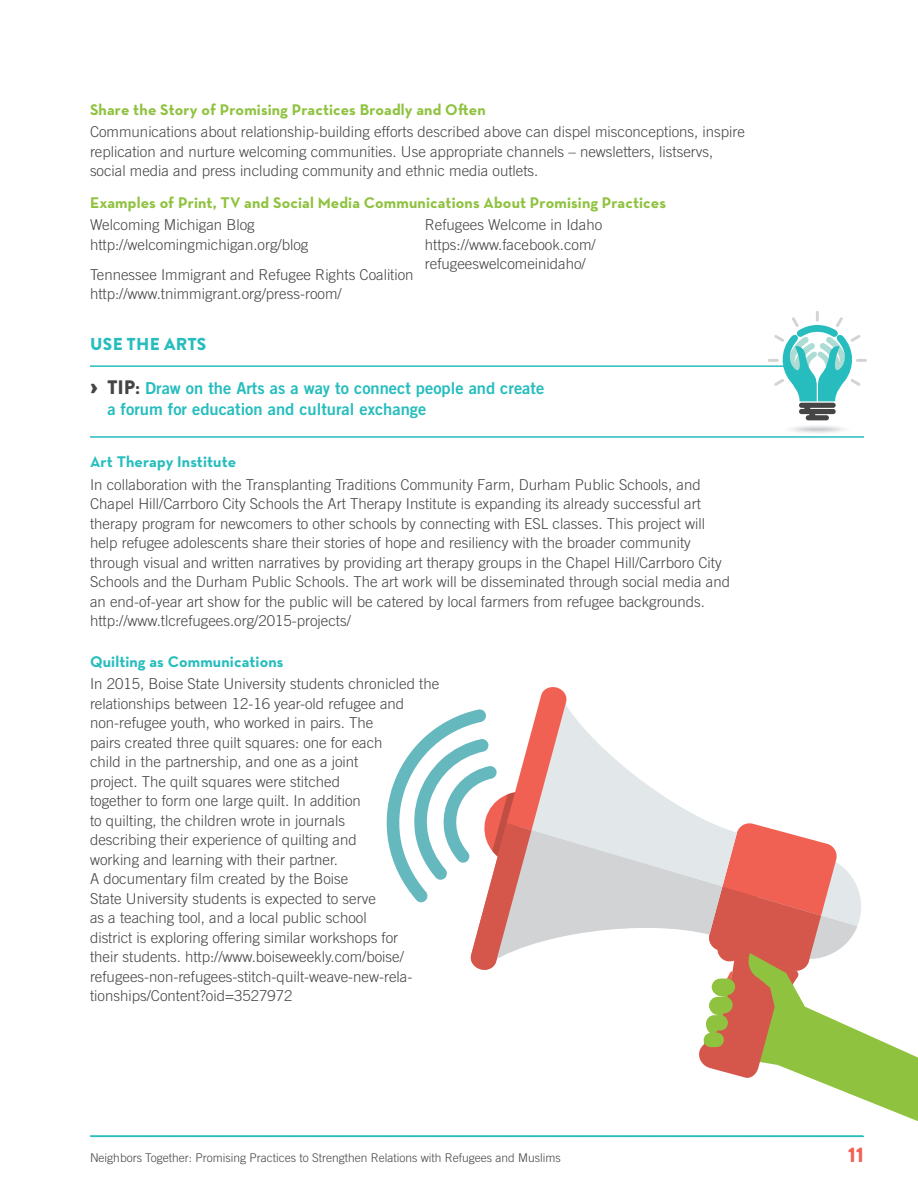
<style>
.page{position:relative;width:918px;height:1188px;background:#fff}
.page>*{position:absolute;margin:0;border:0;box-sizing:border-box;transform-origin:0 0}
.t1{font:900 21px "Brandon Grotesque";color:#f16154}
.t2{font:900 17.25px "Brandon Grotesque";letter-spacing:.02em;color:#27bdbe}
.t3{font:16.5px/21px "Trade Gothic LT Std Bd 2";color:#27bdbe}
.t4{font:700 15.75px "Neutraface Text";letter-spacing:.01em;color:#8fc23f}
.t5{font:700 15.75px "Neutraface Text";letter-spacing:.01em;color:#27bdbe}
.t6{font:300 15px/19.5px "Trade Gothic LT Std";color:#454546}
.t7{font:300 12px "Trade Gothic LT Std";color:#454546}
.s1{font-family:"Brandon Grotesque";font-weight:900;font-size:27px;color:#454546}
.s2{font-family:"Brandon Grotesque";font-weight:900;font-size:19.5px;color:#454546}
</style>
<div class="page">
<svg style="left:90px;top:1135px;width:613px;height:2px"></svg>
<div style="left:787px;top:425px;width:61px;height:9px;background:#f8f8f9;border-radius:50%"></div>
<div style="left:790px;top:426px;width:55px;height:7px;background:#f1f2f3;border-radius:50%"></div>
<div style="left:794px;top:426px;width:47px;height:6px;background:#e9eaec;border-radius:50%"></div>
<div style="left:798px;top:427px;width:39px;height:5px;background:#dfe0e2;border-radius:50%"></div>
<hr style="left:802px;top:428px;width:31px;height:3px;background:#a7a9ac;border-radius:50%">
<svg style="left:809px;top:429px;width:17px;height:1px"></svg>
<svg style="left:768px;top:311px;width:99px;height:109px"></svg>
<hr style="left:90px;top:365px;width:697px;height:2px;background:#27bdbe">
<hr style="left:90px;top:436px;width:774px;height:2px;background:#27bdbe">
<svg style="left:703px;top:1034px;width:215px;height:104px"></svg>
<svg style="left:386px;top:687px;width:481px;height:392px"></svg>
<p class="t4" style="left:90px;top:99px;width:397px">Share the Story of Promising Practices Broadly and Often</p>
<p class="t6" style="left:90px;top:122px;width:657px">Communications about relationship-building efforts described above can dispel misconceptions, inspire replication and nurture welcoming communities. Use appropriate channels – newsletters, listservs, social media and press including community and ethnic media outlets.</p>
<p class="t4" style="left:90px;top:192px;width:577px">Examples of Print, TV and Social Media Communications About Promising Practices</p>
<p class="t6" style="left:90px;top:215px;width:220px">Welcoming Michigan Blog http://welcomingmichigan.org/blog</p>
<p class="t6" style="left:90px;top:265px;width:325px">Tennessee Immigrant and Refugee Rights Coalition http://www.tnimmigrant.org/press-room/</p>
<p class="t6" style="left:425px;top:215px;width:179px">Refugees Welcome in Idaho https://www.facebook.com/ refugeeswelcomeinidaho/</p>
<p class="t2" style="left:90px;top:332px;width:118px">USE THE ARTS</p>
<p class="t3" style="left:107px;top:377px;width:438px;text-indent:-17px"><span class="s1">›</span> <span class="s2">TIP:</span> Draw on the Arts as a way to connect people and create a forum for education and cultural exchange</p>
<p class="t5" style="left:90px;top:452px;width:148px">Art Therapy Institute</p>
<p class="t6" style="left:90px;top:475px;width:642px">In collaboration with the Transplanting Traditions Community Farm, Durham Public Schools, and Chapel Hill/Carrboro City Schools the Art Therapy Institute is expanding its already successful art therapy program for newcomers to other schools by connecting with ESL classes. This project will help refugee adolescents share their stories of hope and resiliency with the broader community through visual and written narratives by providing art therapy groups in the Chapel Hill/Carrboro City Schools and the Durham Public Schools. The art work will be disseminated through social media and an end-of-year art show for the public will be catered by local farmers from refugee backgrounds. http://www.tlcrefugees.org/2015-projects/</p>
<p class="t5" style="left:90px;top:651px;width:195px">Quilting as Communications</p>
<p class="t6" style="left:90px;top:674px;width:351px">In 2015, Boise State University students chronicled the relationships between 12-16 year-old refugee and non-refugee youth, who worked in pairs. The<br>pairs created three quilt squares: one for each<br>child in the partnership, and one as a joint<br>project. The quilt squares were stitched<br>together to form one large quilt. In addition<br>to quilting, the children wrote in journals<br>describing their experience of quilting and<br>working and learning with their partner.<br>A documentary film created by the Boise<br>State University students is expected to serve<br>as a teaching tool, and a local public school<br>district is exploring offering similar workshops for<br>their students. http://www.boiseweekly.com/boise/ refugees-non-refugees-stitch-quilt-weave-new-rela&shy;tionships/Content?oid=3527972</p>
<p class="t7" style="left:90px;top:1150px;width:472px">Neighbors Together: Promising Practices to Strengthen Relations with Refugees and Muslims</p>
<h1 class="t1" style="left:848px;top:1139px;width:17px">11</h1>
</div>
